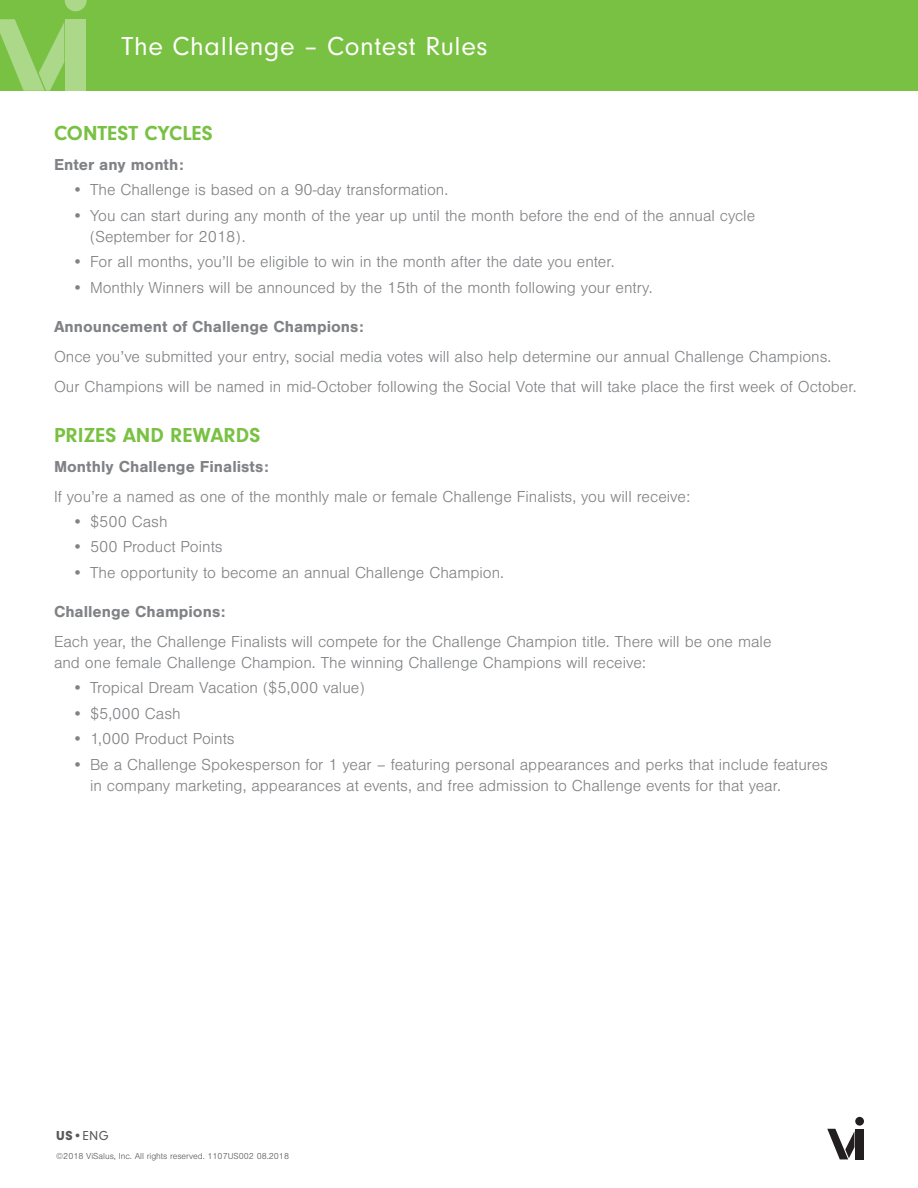
<style>
.page{position:relative;width:918px;height:1188px;background:#fff}
.page>*{position:absolute;margin:0;border:0;box-sizing:border-box;transform-origin:0 0}
.t1{font:27px "Neuzeit Gro";letter-spacing:.025em;color:#fff}
.t2{font:700 21px "Neuzeit Gro";color:#79c142}
.t3{font:300 16.5px/21px "Nimbus San";color:#808285}
.t4{font:700 16.5px "Nimbus San";color:#808285}
.t5{font:13.5px "Neuzeit Gro";color:#57585a}
.t6{font:300 9px "Nimbus San";color:#57585a}
.s1{font-weight:900}
</style>
<div class="page">
<div style="left:0;top:0;width:918px;height:91px;background:#79c142"></div>
<div style="left:66px;top:20px;width:20px;height:71px;background:#abd889"></div>
<svg style="left:0;top:19px;width:64px;height:72px"></svg>
<svg style="left:65px;top:0;width:22px;height:11px"></svg>
<div style="left:856px;top:1129px;width:8px;height:30px;background:#231f20"></div>
<svg style="left:827px;top:1129px;width:27px;height:30px"></svg>
<div style="left:855px;top:1117px;width:9px;height:9px;background:#231f20;border-radius:50%"></div>
<h1 class="t1" style="left:122px;top:31px;width:368px">The Challenge – Contest Rules</h1>
<p class="t2" style="left:54px;top:121px;width:160px">CONTEST CYCLES</p>
<p class="t4" style="left:54px;top:155px;width:131px">Enter any month:</p>
<p class="t3" style="left:72px;top:180px;width:378px">• The Challenge is based on a 90-day transformation.</p>
<p class="t3" style="left:90px;top:206px;width:667px;text-indent:-18px">• You can start during any month of the year up until the month before the end of the annual cycle (September for 2018).</p>
<p class="t3" style="left:72px;top:252px;width:544px">• For all months, you’ll be eligible to win in the month after the date you enter.</p>
<p class="t3" style="left:72px;top:278px;width:582px">• Monthly Winners will be announced by the 15th of the month following your entry.</p>
<p class="t4" style="left:54px;top:317px;width:311px">Announcement of Challenge Champions:</p>
<p class="t3" style="left:54px;top:342px;width:804px;line-height:30px">Once you’ve submitted your entry, social media votes will also help determine our annual Challenge Champions.<br>Our Champions will be named in mid-October following the Social Vote that will take place the first week of October.</p>
<p class="t2" style="left:54px;top:423px;width:208px">PRIZES AND REWARDS</p>
<p class="t4" style="left:54px;top:457px;width:216px">Monthly Challenge Finalists:</p>
<p class="t3" style="left:54px;top:486px;width:638px">If you’re a named as one of the monthly male or female Challenge Finalists, you will receive:</p>
<p class="t3" style="left:72px;top:512px;width:97px">• $500 Cash</p>
<p class="t3" style="left:72px;top:537px;width:152px">• 500 Product Points</p>
<p class="t3" style="left:72px;top:563px;width:434px">• The opportunity to become an annual Challenge Champion.</p>
<p class="t4" style="left:54px;top:602px;width:173px">Challenge Champions:</p>
<p class="t3" style="left:54px;top:632px;width:719px">Each year, the Challenge Finalists will compete for the Challenge Champion title. There will be one male and one female Challenge Champion. The winning Challenge Champions will receive:</p>
<p class="t3" style="left:72px;top:678px;width:294px">• Tropical Dream Vacation ($5,000 value)</p>
<p class="t3" style="left:72px;top:703px;width:110px">• $5,000 Cash</p>
<p class="t3" style="left:72px;top:729px;width:164px">• 1,000 Product Points</p>
<p class="t3" style="left:90px;top:754px;width:739px;text-indent:-18px">• Be a Challenge Spokesperson for 1 year – featuring personal appearances and perks that include features in company marketing, appearances at events, and free admission to Challenge events for that year.</p>
<p class="t5" style="left:56px;top:1128px;width:54px"><span class="s1">US</span>•ENG</p>
<p class="t6" style="left:56px;top:1152px;width:234px">©2018 ViSalus, Inc. All rights reserved. 1107US002 08.2018</p>
</div>
